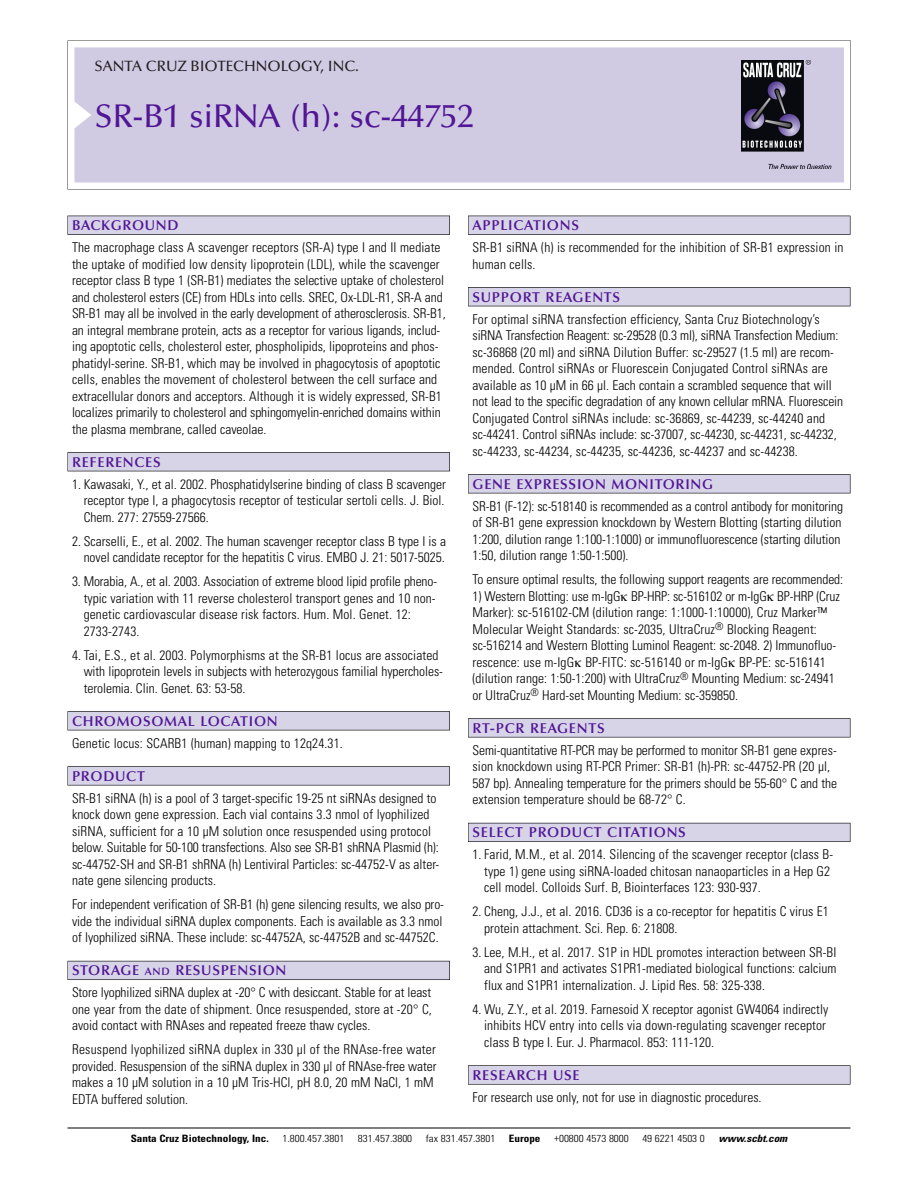
<style>
.page{position:relative;width:918px;height:1188px;background:#fff}
.page>*{position:absolute;margin:0;border:0;box-sizing:border-box;transform-origin:0 0}
.t1{font:500 33px "Optima";color:#511695}
.t2{font:500 15px "Optima";color:#231f20}
.t3{font:600 14.25px "Optima";letter-spacing:.05em;color:#511695}
.t4{font:300 condensed 13.5px/16.5px "Univers";color:#000}
.t5{font:300 condensed 10.2px "Univers";color:#000;scale:1.1 1}
.t6{font:700 condensed 10.2px "Univers";color:#000;scale:1.1 1}
.t7{font:italic 700 condensed 10.2px "Univers";color:#000;scale:1.1 1}
.s1{font-size:10.65px}
</style>
<div class="page">
<svg style="left:74px;top:41px;width:777px;height:148px"></svg>
<div style="left:74px;top:47px;width:770px;height:135px;background:#d1cae3"></div>
<img style="left:741px;top:60px;width:90px;height:108px">
<div style="left:68px;top:216px;width:382px;height:19px;background:#535256"></div>
<div style="left:68px;top:216px;width:381px;height:18px;background:#d7d4e8"></div>
<div style="left:68px;top:452px;width:382px;height:19px;background:#515155"></div>
<div style="left:68px;top:453px;width:381px;height:18px;background:#d7d4e8"></div>
<div style="left:68px;top:711px;width:382px;height:19px;background:#545357"></div>
<div style="left:68px;top:712px;width:381px;height:18px;background:#d7d4e8"></div>
<div style="left:68px;top:766px;width:382px;height:19px;background:#575659"></div>
<div style="left:68px;top:767px;width:381px;height:18px;background:#d7d4e8"></div>
<div style="left:68px;top:961px;width:382px;height:19px;background:#595860"></div>
<div style="left:68px;top:961px;width:381px;height:18px;background:#d7d4e8"></div>
<div style="left:468px;top:216px;width:382px;height:19px;background:#535256"></div>
<div style="left:468px;top:216px;width:382px;height:18px;background:#d7d4e8"></div>
<div style="left:468px;top:287px;width:382px;height:19px;background:#515155"></div>
<div style="left:468px;top:288px;width:382px;height:18px;background:#d7d4e8"></div>
<div style="left:468px;top:474px;width:382px;height:19px;background:#545357"></div>
<div style="left:468px;top:475px;width:382px;height:18px;background:#d7d4e8"></div>
<div style="left:468px;top:718px;width:382px;height:19px;background:#575659"></div>
<div style="left:468px;top:719px;width:382px;height:18px;background:#d7d4e8"></div>
<div style="left:468px;top:823px;width:382px;height:19px;background:#595860"></div>
<div style="left:468px;top:823px;width:382px;height:18px;background:#d7d4e8"></div>
<div style="left:468px;top:1065px;width:382px;height:20px;background:#676767"></div>
<div style="left:468px;top:1066px;width:382px;height:18px;background:#d7d4e8"></div>
<hr style="left:68px;top:1128px;width:782px;height:1px;background:#000">
<p class="t2" style="left:94px;top:60px;width:266px">SANTA CRUZ BIOTECHNOLOGY, INC.</p>
<p class="t1" style="left:94px;top:102px;width:381px">SR-B1 siRNA (h): sc-44752</p>
<p class="t3" style="left:72px;top:219px;width:108px">BACKGROUND</p>
<p class="t4" style="left:72px;top:240px;width:375px">The macrophage class A scavenger receptors (SR-A) type I and II mediate the uptake of modified low density lipoprotein (LDL), while the scavenger receptor class B type 1 (SR-B1) mediates the selective uptake of cholesterol and cholesterol esters (CE) from HDLs into cells. SREC, Ox-LDL-R1, SR-A and SR-B1 may all be involved in the early development of atherosclerosis. SR-B1, an integral membrane protein, acts as a receptor for various ligands, includ&shy;ing apoptotic cells, cholesterol ester, phospholipids, lipoproteins and phos&shy;phatidyl-serine. SR-B1, which may be involved in phagocytosis of apoptotic cells, enables the movement of cholesterol between the cell surface and extracellular donors and acceptors. Although it is widely expressed, SR-B1 localizes primarily to cholesterol and sphingomyelin-enriched domains within the plasma membrane, called caveolae.</p>
<p class="t3" style="left:72px;top:456px;width:90px">REFERENCES</p>
<p class="t4" style="left:84px;top:477px;width:364px;text-align:justify;text-indent:-12px">1. Kawasaki, Y., et al. 2002. Phosphatidylserine binding of class B scavenger receptor type I, a phagocytosis receptor of testicular sertoli cells. J. Biol.<br>Chem. 277: 27559-27566.</p>
<p class="t4" style="left:72px;top:534px;width:376px;text-align:right">2. Scarselli, E., et al. 2002. The human scavenger receptor class B type I is a novel candidate receptor for the hepatitis C virus. EMBO J. 21: 5017-5025.</p>
<p class="t4" style="left:84px;top:574px;width:355px;text-indent:-12px">3. Morabia, A., et al. 2003. Association of extreme blood lipid profile pheno&shy;typic variation with 11 reverse cholesterol transport genes and 10 non&shy;genetic cardiovascular disease risk factors. Hum. Mol. Genet. 12:<br>2733-2743.</p>
<p class="t4" style="left:84px;top:648px;width:361px;text-indent:-12px">4. Tai, E.S., et al. 2003. Polymorphisms at the SR-B1 locus are associated with lipoprotein levels in subjects with heterozygous familial hypercholes&shy;terolemia. Clin. Genet. 63: 53-58.</p>
<p class="t3" style="left:72px;top:715px;width:207px">CHROMOSOMAL LOCATION</p>
<p class="t4" style="left:72px;top:736px;width:272px">Genetic locus: SCARB1 (human) mapping to 12q24.31.</p>
<p class="t3" style="left:72px;top:770px;width:74px">PRODUCT</p>
<p class="t4" style="left:72px;top:791px;width:369px">SR-B1 siRNA (h) is a pool of 3 target-specific 19-25 nt siRNAs designed to knock down gene expression. Each vial contains 3.3 nmol of lyophilized siRNA, sufficient for a 10 µM solution once resuspended using protocol below. Suitable for 50-100 transfections. Also see SR-B1 shRNA Plasmid (h): sc-44752-SH and SR-B1 shRNA (h) Lentiviral Particles: sc-44752-V as alter&shy;nate gene silencing products.</p>
<p class="t4" style="left:72px;top:898px;width:373px;text-align:justify">For independent verification of SR-B1 (h) gene silencing results, we also pro&shy;vide the individual siRNA duplex components. Each is available as 3.3 nmol of lyophilized siRNA. These include: sc-44752A, sc-44752B and sc-44752C.</p>
<p class="t3" style="left:72px;top:964px;width:216px">STORAGE <span class="s1">AND</span> RESUSPENSION</p>
<p class="t4" style="left:72px;top:986px;width:361px;text-align:justify">Store lyophilized siRNA duplex at -20° C with desiccant. Stable for at least one year from the date of shipment. Once resuspended, store at -20° C, avoid contact with RNAses and repeated freeze thaw cycles.</p>
<p class="t4" style="left:72px;top:1043px;width:366px">Resuspend lyophilized siRNA duplex in 330 µl of the RNAse-free water provided. Resuspension of the siRNA duplex in 330 µl of RNAse-free water makes a 10 µM solution in a 10 µM Tris-HCl, pH 8.0, 20 mM NaCl, 1 mM EDTA buffered solution.</p>
<p class="t3" style="left:473px;top:219px;width:108px">APPLICATIONS</p>
<p class="t4" style="left:473px;top:240px;width:372px">SR-B1 siRNA (h) is recommended for the inhibition of SR-B1 expression in human cells.</p>
<p class="t3" style="left:473px;top:291px;width:149px">SUPPORT REAGENTS</p>
<p class="t4" style="left:473px;top:312px;width:372px">For optimal siRNA transfection efficiency, Santa Cruz Biotechnology’s siRNA Transfection Reagent: sc-29528 (0.3 ml), siRNA Transfection Medium: sc-36868 (20 ml) and siRNA Dilution Buffer: sc-29527 (1.5 ml) are recom&shy;mended. Control siRNAs or Fluorescein Conjugated Control siRNAs are available as 10 µM in 66 µl. Each contain a scrambled sequence that will not lead to the specific degradation of any known cellular mRNA. Fluorescein Conjugated Control siRNAs include: sc-36869, sc-44239, sc-44240 and sc-44241. Control siRNAs include: sc-37007, sc-44230, sc-44231, sc-44232, sc-44233, sc-44234, sc-44235, sc-44236, sc-44237 and sc-44238.</p>
<p class="t3" style="left:473px;top:478px;width:242px">GENE EXPRESSION MONITORING</p>
<p class="t4" style="left:473px;top:499px;width:372px">SR-B1 (F-12): sc-518140 is recommended as a control antibody for monitoring of SR-B1 gene expression knockdown by Western Blotting (starting dilution 1:200, dilution range 1:100-1:1000) or immunofluorescence (starting dilution 1:50, dilution range 1:50-1:500).</p>
<p class="t4" style="left:473px;top:573px;width:372px">To ensure optimal results, the following support reagents are recommended:</p>
<p class="t4" style="left:473px;top:589px;width:369px">1) Western Blotting: use m-IgG BP-HRP: sc-516102 or m-IgG BP-HRP (Cruz Marker): sc-516102-CM (dilution range: 1:1000-1:10000), Cruz Marker™ Molecular Weight Standards: sc-2035, UltraCruz<sup>®</sup> Blocking Reagent: sc-516214 and Western Blotting Luminol Reagent: sc-2048. 2) Immunofluo&shy;rescence: use m-IgG BP-FITC: sc-516140 or m-IgG BP-PE: sc-516141 (dilution range: 1:50-1:200) with UltraCruz<sup>®</sup> Mounting Medium: sc-24941 or UltraCruz<sup>®</sup> Hard-set Mounting Medium: sc-359850.</p>
<p class="t3" style="left:473px;top:722px;width:134px">RT-PCR REAGENTS</p>
<p class="t4" style="left:473px;top:743px;width:366px">Semi-quantitative RT-PCR may be performed to monitor SR-B1 gene expres&shy;sion knockdown using RT-PCR Primer: SR-B1 (h)-PR: sc-44752-PR (20 µl, 587 bp). Annealing temperature for the primers should be 55-60° C and the extension temperature should be 68-72° C.</p>
<p class="t3" style="left:473px;top:826px;width:215px">SELECT PRODUCT CITATIONS</p>
<p class="t4" style="left:484px;top:848px;width:351px;text-indent:-12px">1. Farid, M.M., et al. 2014. Silencing of the scavenger receptor (class B&shy;type 1) gene using siRNA-loaded chitosan nanaoparticles in a Hep G2 cell model. Colloids Surf. B, Biointerfaces 123: 930-937.</p>
<p class="t4" style="left:484px;top:905px;width:346px;text-indent:-12px">2. Cheng, J.J., et al. 2016. CD36 is a co-receptor for hepatitis C virus E1 protein attachment. Sci. Rep. 6: 21808.</p>
<p class="t4" style="left:484px;top:945px;width:354px;text-align:justify;text-indent:-12px">3. Lee, M.H., et al. 2017. S1P in HDL promotes interaction between SR-BI and S1PR1 and activates S1PR1-mediated biological functions: calcium flux and S1PR1 internalization. J. Lipid Res. 58: 325-338.</p>
<p class="t4" style="left:484px;top:1002px;width:346px;text-indent:-12px">4. Wu, Z.Y., et al. 2019. Farnesoid X receptor agonist GW4064 indirectly inhibits HCV entry into cells via down-regulating scavenger receptor class B type I. Eur. J. Pharmacol. 853: 111-120.</p>
<p class="t3" style="left:473px;top:1069px;width:109px">RESEARCH USE</p>
<p class="t4" style="left:473px;top:1090px;width:291px">For research use only, not for use in diagnostic procedures.</p>
<p class="t6" style="left:131px;top:1135px;width:127px">Santa Cruz Biotechnology, Inc.</p>
<p class="t5" style="left:282px;top:1135px;width:58px">1.800.457.3801</p>
<p class="t5" style="left:358px;top:1135px;width:51px">831.457.3800</p>
<p class="t5" style="left:426px;top:1135px;width:65px">fax 831.457.3801</p>
<p class="t6" style="left:509px;top:1135px;width:30px">Europe</p>
<p class="t5" style="left:554px;top:1135px;width:69px">+00800 4573 8000</p>
<p class="t5" style="left:642px;top:1135px;width:58px">49 6221 4503 0</p>
<p class="t7" style="left:719px;top:1135px;width:66px">www.scbt.com</p>
</div>
